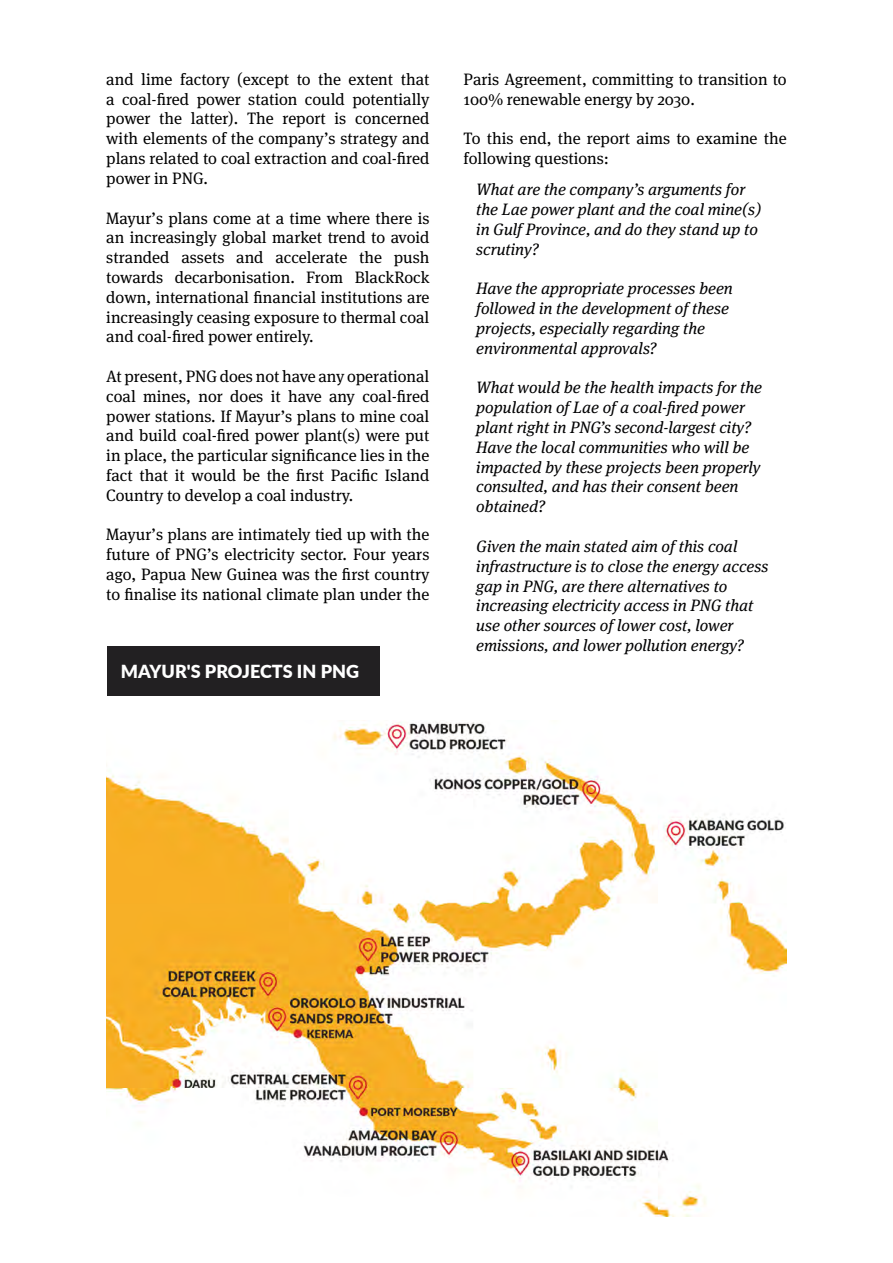
<style>
.page{position:relative;width:893px;height:1263px;background:#fff}
.page>*{position:absolute;margin:0;border:0;box-sizing:border-box;transform-origin:0 0}
.t1{font:900 18px "Lato";color:#fff}
.t2{font:16.5px/19.8px "Meta Serif Pro";color:#000;text-align:justify}
.t3{font:italic 16.5px/19.8px "Meta Serif Pro";color:#020203}
</style>
<div class="page">
<div style="left:107px;top:646px;width:272px;height:50px;background:#222022"></div>
<img style="left:106px;top:722px;width:680px;height:494px">
<p class="t2" style="left:106px;top:68px;width:325px">and lime factory (except to the extent that a coal-fired power station could potentially power the latter). The report is concerned with elements of the company’s strategy and plans related to coal extraction and coal-fired power in PNG.</p>
<p class="t2" style="left:106px;top:207px;width:325px">Mayur’s plans come at a time where there is an increasingly global market trend to avoid stranded assets and accelerate the push towards decarbonisation. From BlackRock down, international financial institutions are increasingly ceasing exposure to thermal coal and coal-fired power entirely.</p>
<p class="t2" style="left:106px;top:365px;width:325px">At present, PNG does not have any operational coal mines, nor does it have any coal-fired power stations. If Mayur’s plans to mine coal and build coal-fired power plant(s) were put in place, the particular significance lies in the fact that it would be the first Pacific Island Country to develop a coal industry.</p>
<p class="t2" style="left:106px;top:524px;width:325px">Mayur’s plans are intimately tied up with the future of PNG’s electricity sector. Four years ago, Papua New Guinea was the first country to finalise its national climate plan under the</p>
<p class="t1" style="left:121px;top:658px;width:240px">MAYUR'S PROJECTS IN PNG</p>
<p class="t2" style="left:463px;top:68px;width:325px">Paris Agreement, committing to transition to<br>100% renewable energy by 2030.</p>
<p class="t2" style="left:463px;top:128px;width:325px">To this end, the report aims to examine the following questions:</p>
<p class="t3" style="left:476px;top:179px;width:286px">What are the company’s arguments for the Lae power plant and the coal mine(s) in Gulf Province, and do they stand up to scrutiny?</p>
<p class="t3" style="left:476px;top:278px;width:258px">Have the appropriate processes been followed in the development of these projects, especially regarding the environmental approvals?</p>
<p class="t3" style="left:476px;top:377px;width:287px">What would be the health impacts for the population of Lae of a coal-fired power plant right in PNG’s second-largest city?<br>Have the local communities who will be impacted by these projects been properly consulted, and has their consent been obtained?</p>
<p class="t3" style="left:476px;top:535px;width:294px">Given the main stated aim of this coal infrastructure is to close the energy access gap in PNG, are there alternatives to increasing electricity access in PNG that use other sources of lower cost, lower emissions, and lower pollution energy?</p>
</div>
